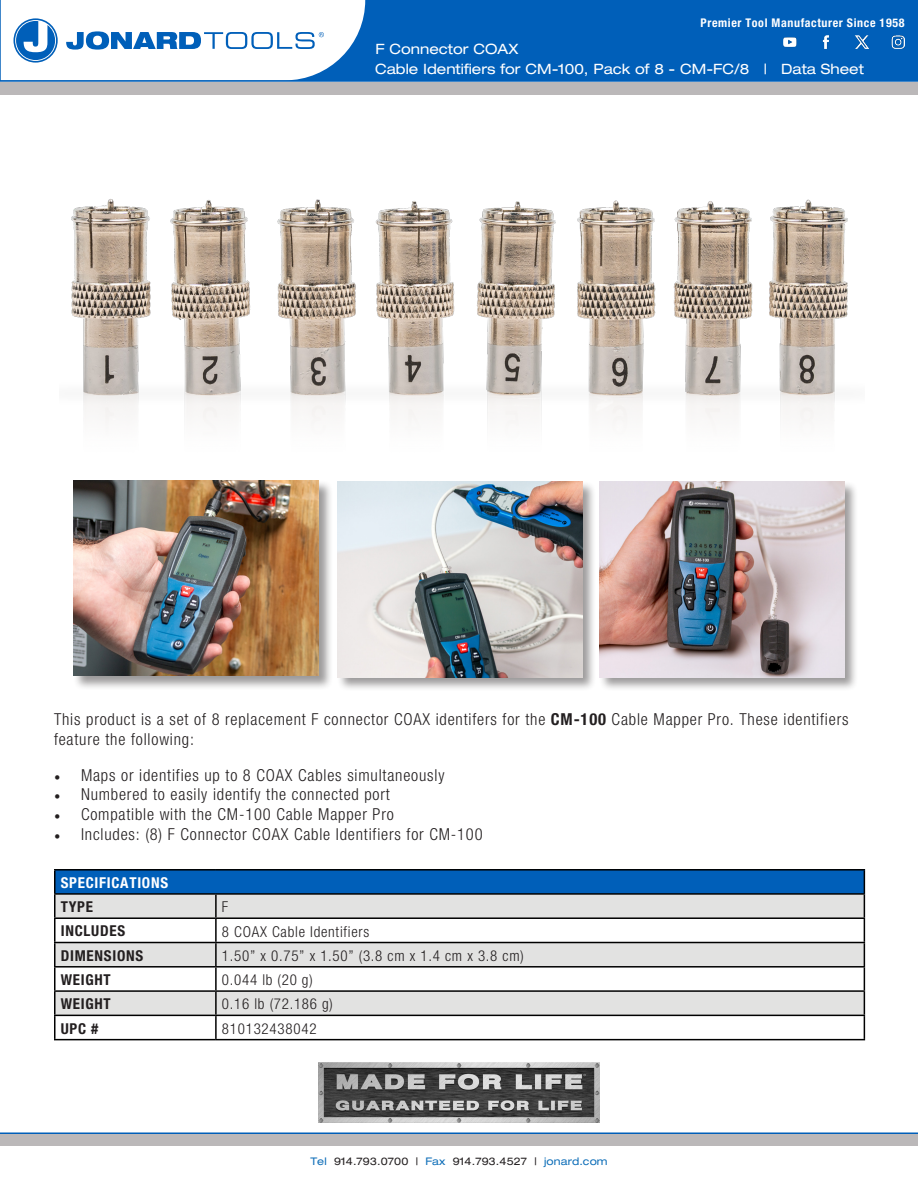
<style>
.page{position:relative;width:918px;height:1188px;background:#fff}
.page>*{position:absolute;margin:0;border:0;box-sizing:border-box;transform-origin:0 0}
.t1{font:300 condensed 16.5px/19.8px "Helvetica Neue";letter-spacing:.05em;color:#231f20}
.t2{font:300 condensed 15px "Helvetica Neue";letter-spacing:.05em;color:#231f20}
.t3{font:700 condensed 15px "Helvetica Neue";letter-spacing:.05em;color:#231f20}
.t4{font:700 condensed 15px "Helvetica Neue";letter-spacing:.05em;color:#fff}
.t5{font:expanded 14.25px "Helvetica Neue";color:#fff}
.t6{font:700 condensed 12px "Helvetica Neue";letter-spacing:.05em;color:#fff}
.t7{font:expanded 10.5px "Helvetica Neue";letter-spacing:.01em;color:#231f20}
.s1{font-weight:700}
.s2{font-family:"Minion Pro";font-weight:400;font-stretch:normal}
.s3{color:#0e6eb8}
</style>
<div class="page">
<div style="left:1px;top:0;width:917px;height:81px;background:#005fb9"></div>
<div style="left:0;top:82px;width:918px;height:12px;background:#bbb8b9"></div>
<div style="left:0;top:1134px;width:918px;height:12px;background:#bbb8b9"></div>
<img style="left:319px;top:1062px;width:280px;height:60px">
<hr style="left:0;top:1132px;width:918px;height:2px;background:#005fb9">
<svg style="left:1px;top:0;width:364px;height:80px"></svg>
<hr style="left:0;top:80px;width:918px;height:2px;background:#005fb9">
<img style="left:783px;top:35px;width:122px;height:14px">
<div style="left:55px;top:870px;width:809px;height:24px;background:#005fb9"></div>
<svg style="left:56px;top:895px;width:808px;height:120px;fill:#e2e2e1"></svg>
<hr style="left:54px;top:869px;width:162px;height:2px;background:#000">
<hr style="left:54px;top:871px;width:2px;height:22px;background:#000">
<hr style="left:216px;top:869px;width:649px;height:2px;background:#000">
<hr style="left:54px;top:893px;width:162px;height:2px;background:#000">
<hr style="left:216px;top:893px;width:649px;height:2px;background:#000">
<hr style="left:54px;top:895px;width:2px;height:22px;background:#000">
<hr style="left:215px;top:895px;width:2px;height:22px;background:#000">
<hr style="left:54px;top:917px;width:162px;height:2px;background:#000">
<hr style="left:54px;top:919px;width:2px;height:23px;background:#000">
<hr style="left:216px;top:917px;width:649px;height:2px;background:#000">
<hr style="left:215px;top:919px;width:2px;height:23px;background:#000">
<hr style="left:54px;top:942px;width:162px;height:1px;background:#000">
<hr style="left:54px;top:943px;width:2px;height:23px;background:#000">
<hr style="left:216px;top:942px;width:649px;height:1px;background:#000">
<hr style="left:215px;top:943px;width:2px;height:23px;background:#000">
<hr style="left:54px;top:966px;width:162px;height:2px;background:#000">
<hr style="left:54px;top:968px;width:2px;height:22px;background:#000">
<hr style="left:216px;top:966px;width:649px;height:2px;background:#000">
<hr style="left:215px;top:968px;width:2px;height:22px;background:#000">
<hr style="left:54px;top:990px;width:162px;height:2px;background:#000">
<hr style="left:54px;top:992px;width:2px;height:23px;background:#000">
<hr style="left:216px;top:990px;width:649px;height:2px;background:#000">
<hr style="left:215px;top:992px;width:2px;height:23px;background:#000">
<hr style="left:54px;top:1015px;width:162px;height:1px;background:#000">
<hr style="left:54px;top:1016px;width:2px;height:23px;background:#000">
<hr style="left:216px;top:1015px;width:649px;height:1px;background:#000">
<hr style="left:215px;top:1016px;width:2px;height:23px;background:#000">
<svg style="left:864px;top:871px;width:1px;height:168px"></svg>
<hr style="left:54px;top:1039px;width:162px;height:1px;background:#000">
<hr style="left:216px;top:1039px;width:649px;height:1px;background:#000">
<img style="left:71px;top:199px;width:777px;height:222px">
<div style="left:73px;top:480px;width:260px;height:210px;background:#231f20;opacity:.45"></div>
<img style="left:74px;top:481px;width:245px;height:195px">
<div style="left:337px;top:481px;width:260px;height:210px;background:#231f20;opacity:.45"></div>
<img style="left:337px;top:482px;width:245px;height:195px">
<div style="left:599px;top:481px;width:260px;height:210px;background:#231f20;opacity:.45"></div>
<img style="left:599px;top:482px;width:245px;height:195px">
<p class="t6" style="left:701px;top:15px;width:205px">Premier Tool Manufacturer Since 1958</p>
<p class="t5" style="left:375px;top:60px;width:490px">Cable Identifiers for CM-100, Pack of 8 - CM-FC/8 | Data Sheet</p>
<p class="t5" style="left:376px;top:40px;width:144px">F Connector COAX</p>
<p class="t1" style="left:54px;top:709px;width:796px">This product is a set of 8 replacement F connector COAX identifers for the <span class="s1">CM-100</span> Cable Mapper Pro. These identifiers feature the following:</p>
<p class="t1" style="left:54px;top:765px;width:392px"><span class="s2">•</span> Maps or identifies up to 8 COAX Cables simultaneously</p>
<p class="t1" style="left:54px;top:784px;width:337px"><span class="s2">•</span> Numbered to easily identify the connected port</p>
<p class="t1" style="left:54px;top:804px;width:341px"><span class="s2">•</span> Compatible with the CM-100 Cable Mapper Pro</p>
<p class="t1" style="left:54px;top:824px;width:430px"><span class="s2">•</span> Includes: (8) F Connector COAX Cable Identifiers for CM-100</p>
<p class="t4" style="left:61px;top:874px;width:109px">SPECIFICATIONS</p>
<p class="t3" style="left:61px;top:898px;width:34px">TYPE</p>
<p class="t2" style="left:222px;top:898px;width:8px">F</p>
<p class="t3" style="left:61px;top:922px;width:66px">INCLUDES</p>
<p class="t2" style="left:222px;top:923px;width:149px">8 COAX Cable Identifiers</p>
<p class="t3" style="left:61px;top:946px;width:84px">DIMENSIONS</p>
<p class="t2" style="left:222px;top:947px;width:303px">1.50” x 0.75” x 1.50” (3.8 cm x 1.4 cm x 3.8 cm)</p>
<p class="t3" style="left:61px;top:971px;width:52px">WEIGHT</p>
<p class="t2" style="left:222px;top:971px;width:92px">0.044 lb (20 g)</p>
<p class="t3" style="left:61px;top:995px;width:52px">WEIGHT</p>
<p class="t2" style="left:222px;top:995px;width:113px">0.16 lb (72.186 g)</p>
<p class="t3" style="left:61px;top:1019px;width:39px">UPC #</p>
<p class="t2" style="left:222px;top:1020px;width:96px">810132438042</p>
<p class="t7" style="left:310px;top:1155px;width:299px"><span class="s3">Tel</span> 914.793.0700 | <span class="s3">Fax</span> 914.793.4527 | <span class="s3">jonard.com</span></p>
</div>
